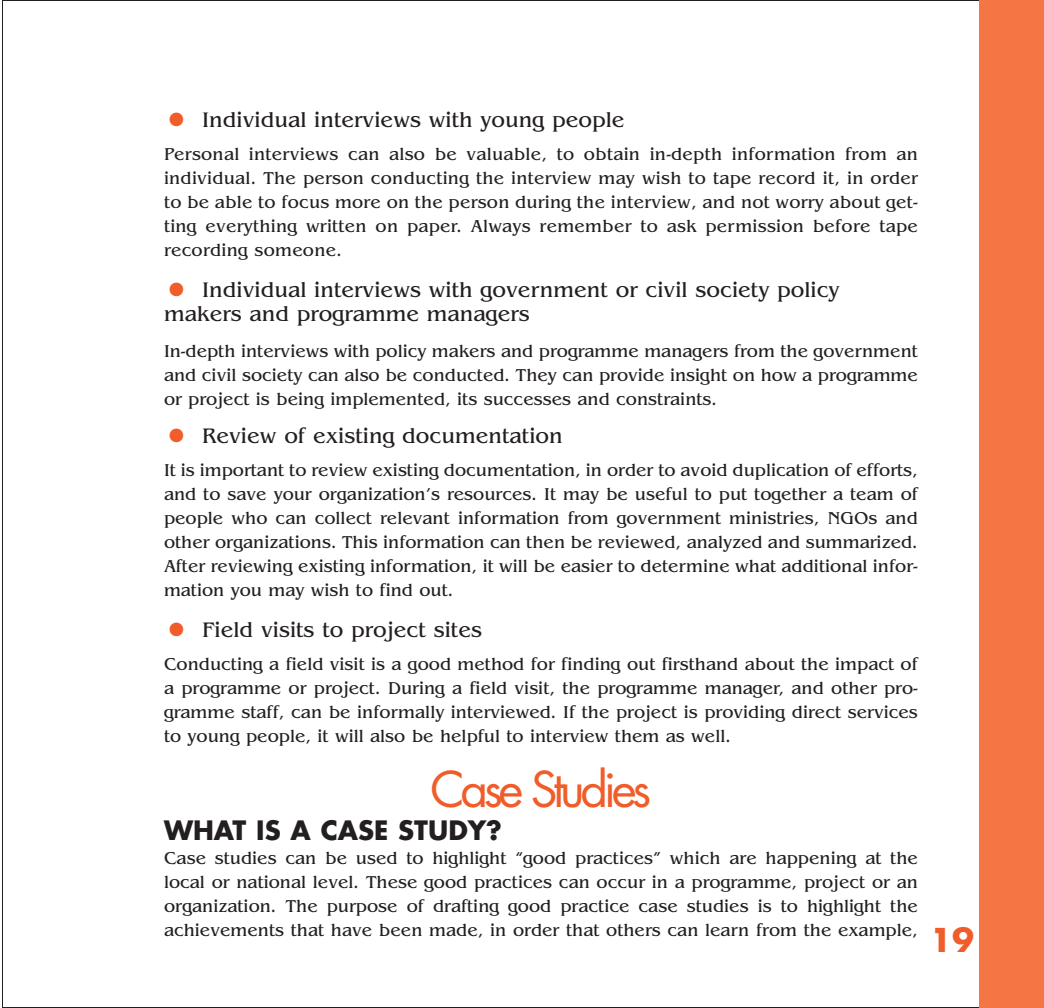
<style>
.page{position:relative;width:1044px;height:1008px;background:#fff}
.page>*{position:absolute;margin:0;border:0;box-sizing:border-box;transform-origin:0 0}
.t1{font:48px "Futura";letter-spacing:-.095em;color:#f15d2a}
.t2{font:700 32px "Futura";color:#f15d2a}
.t3{font:700 26px "Futura";color:#231f20}
.t4{font:22px/24px "Benguiat";color:#231f20}
.t5{font:18px/24px "Benguiat";color:#231f20;text-align:justify}
.s1{font-family:"Futura";font-weight:700;font-size:36px;color:#f15d2a}
</style>
<div class="page">
<div style="left:979px;top:0;width:65px;height:1008px;background:#f47644"></div>
<p class="t4" style="left:164px;top:110px;width:462px"><span class="s1">•</span> Individual interviews with young people</p>
<p class="t5" style="left:164px;top:144px;width:756px">Personal interviews can also be valuable, to obtain in-depth information from an individual. The person conducting the interview may wish to tape record it, in order to be able to focus more on the person during the interview, and not worry about get&shy;ting everything written on paper. Always remember to ask permission before tape recording someone.</p>
<p class="t4" style="left:164px;top:280px;width:677px"><span class="s1">•</span> Individual interviews with government or civil society policy makers and programme managers</p>
<p class="t5" style="left:164px;top:340px;width:755px">In-depth interviews with policy makers and programme managers from the government and civil society can also be conducted. They can provide insight on how a programme or project is being implemented, its successes and constraints.</p>
<p class="t4" style="left:164px;top:426px;width:400px"><span class="s1">•</span> Review of existing documentation</p>
<p class="t5" style="left:164px;top:460px;width:756px">It is important to review existing documentation, in order to avoid duplication of efforts, and to save your organization’s resources. It may be useful to put together a team of people who can collect relevant information from government ministries, NGOs and other organizations. This information can then be reviewed, analyzed and summarized.<br>After reviewing existing information, it will be easier to determine what additional infor&shy;mation you may wish to find out.</p>
<p class="t4" style="left:164px;top:620px;width:320px"><span class="s1">•</span> Field visits to project sites</p>
<p class="t5" style="left:164px;top:653px;width:755px">Conducting a field visit is a good method for finding out firsthand about the impact of a programme or project. During a field visit, the programme manager, and other pro&shy;gramme staff, can be informally interviewed. If the project is providing direct services to young people, it will also be helpful to interview them as well.</p>
<h1 class="t1" style="left:431px;top:767px;width:222px">Case Studies</h1>
<h3 class="t3" style="left:164px;top:819px;width:339px">WHAT IS A CASE STUDY?</h3>
<p class="t5" style="left:164px;top:848px;width:756px">Case studies can be used to highlight “good practices” which are happening at the local or national level. These good practices can occur in a programme, project or an organization. The purpose of drafting good practice case studies is to highlight the achievements that have been made, in order that others can learn from the example,</p>
<h2 class="t2" style="left:930px;top:926px;width:45px">19</h2>
</div>
